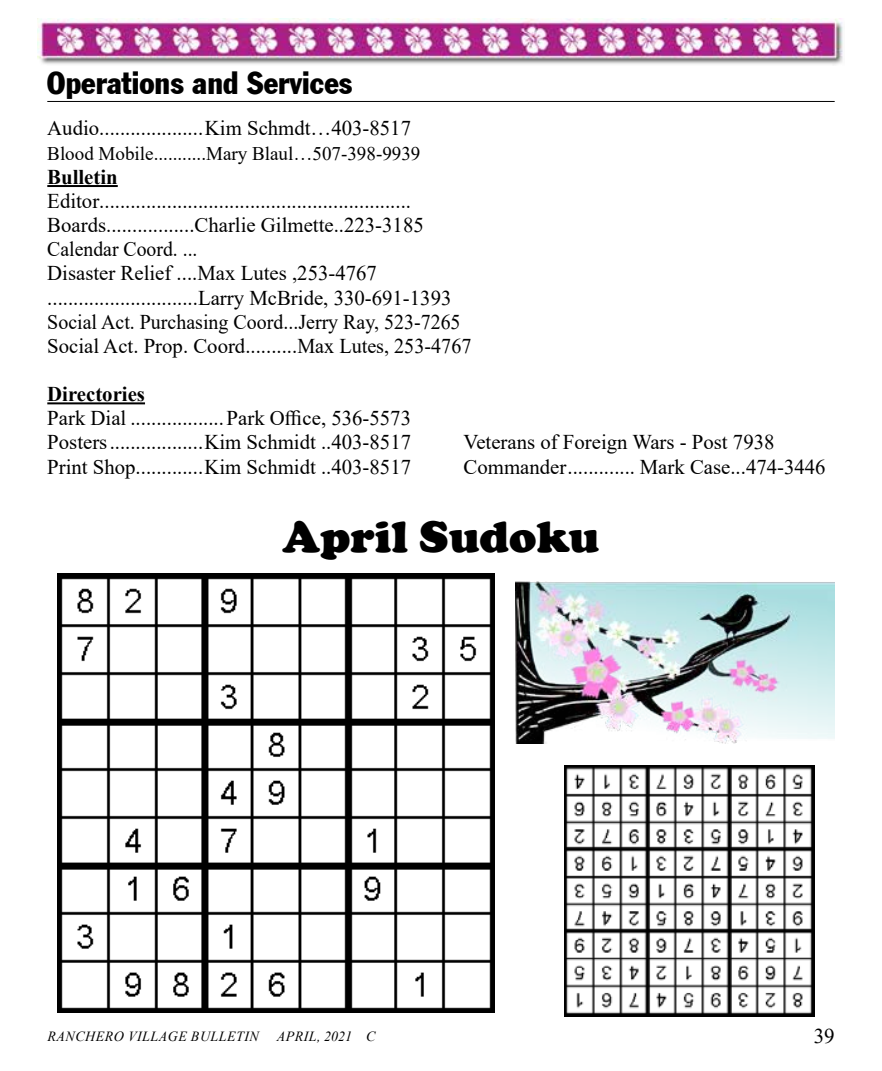
<style>
.page{position:relative;width:882px;height:1071px;background:#fff}
.page>*{position:absolute;margin:0;border:0;box-sizing:border-box;transform-origin:0 0}
.t1{font:900 45.5px "Cooper";color:#000}
.t2{font:700 44.98px "Times New Roman";color:#000}
.t3{font:31.5px "Franklin Gothic Condensed";color:#000}
.t4{font:21px/24.2px "Times New Roman";color:#000}
.t5{font:700 21px "Times New Roman";color:#000}
.t6{font:19.25px "Times New Roman";color:#000}
.t7{font:italic 14px "Times New Roman";letter-spacing:.035em;color:#000}
</style>
<div class="page">
<img style="left:37px;top:19px;width:806px;height:46px">
<hr style="left:47px;top:101px;width:788px;height:1px;background:#000">
<hr style="left:47px;top:185px;width:71px;height:2px;background:#000">
<hr style="left:47px;top:402px;width:98px;height:2px;background:#000">
<img style="left:58px;top:574px;width:436px;height:438px">
<img style="left:564px;top:766px;width:251px;height:251px">
<img style="left:515px;top:581px;width:320px;height:163px">
<h3 class="t3" style="left:47px;top:64px;width:307px">Operations and Services</h3>
<p class="t4" style="left:47px;top:116px;width:365px">Audio....................Kim Schmdt…403-8517</p>
<p class="t6" style="left:47px;top:140px;width:375px">Blood Mobile...........Mary Blaul…507-398-9939</p>
<p class="t5" style="left:47px;top:162px;width:72px">Bulletin</p>
<p class="t4" style="left:47px;top:188px;width:426px">Editor............................................................<br>Boards.................Charlie Gilmette..223-3185<br>Calendar Coord. ...<br>Disaster Relief ....Max Lutes ,253-4767 .............................Larry McBride, 330-691-1393<br>Social Act. Purchasing Coord...Jerry Ray, 523-7265<br>Social Act. Prop. Coord..........Max Lutes, 253-4767</p>
<p class="t5" style="left:47px;top:379px;width:99px">Directories</p>
<p class="t4" style="left:47px;top:405px;width:365px;text-align:justify">Park Dial ..................Park Office, 536-5573<br>Posters..................Kim Schmidt ..403-8517<br>Print Shop.............Kim Schmidt ..403-8517</p>
<h2 class="t2" style="left:190px;top:402px;width:647px">Sudoku puzzle, 2005 Series F, #10</h2>
<p class="t4" style="left:464px;top:430px;width:364px">Veterans of Foreign Wars - Post 7938<br>Commander............. Mark Case...474-3446</p>
<h1 class="t1" style="left:283px;top:511px;width:318px">April Sudoku</h1>
<p class="t7" style="left:47px;top:1027px;width:213px">RANCHERO VILLAGE BULLETIN</p>
<p class="t7" style="left:277px;top:1027px;width:100px">APRIL, 2021 C</p>
<p class="t4" style="left:814px;top:1023px;width:22px">39</p>
</div>
